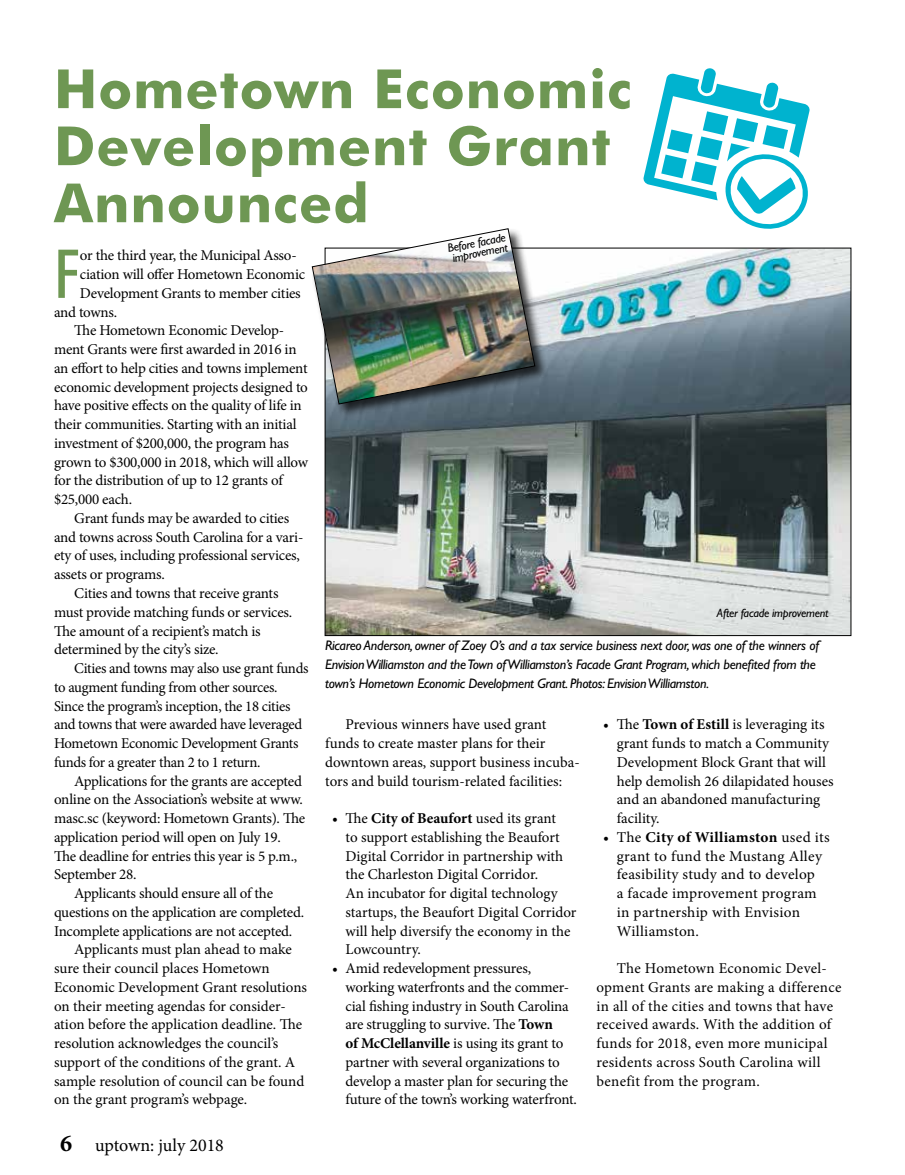
<style>
.page{position:relative;width:905px;height:1175px;background:#fff}
.page>*{position:absolute;margin:0;border:0;box-sizing:border-box;transform-origin:0 0}
.t1{font:500 condensed 67.65px "Futura BT";color:#6e9753}
.t2{font:700 54px/57px "Futura BT";letter-spacing:.02em;color:#6e9753}
.t3{font:18px "Minion Pro";letter-spacing:-.005em;color:#000}
.t4{font:15px/18.8px "Minion Pro";letter-spacing:-.01em;color:#000}
.t5{font:15px/18.8px "Minion Pro";letter-spacing:.02em;color:#000}
.t6{font:15px/18.8px "Minion Pro";letter-spacing:.015em;color:#000}
.t7{font:italic 13.8px/18.8px "Gill Sans Std";letter-spacing:-.02em;color:#000}
.t8{font:italic 12px/10.5px "Gill Sans Std";letter-spacing:-.02em;color:#000}
.s1{font-weight:700;font-size:24px}
.s2{font-weight:700}
</style>
<div class="page">
<img style="left:327px;top:250px;width:522px;height:384px">
<svg style="left:643px;top:68px;width:167px;height:161px"></svg>
<div style="left:311px;top:227px;width:237px;height:191px;background:#000;opacity:.75"></div>
<img style="left:311px;top:228px;width:224px;height:177px">
<h2 class="t2" style="left:54px;top:60px;width:579px">Hometown Economic<br>Development Grant<br>Announced</h2>
<h1 class="t1" style="left:54px;top:233px;width:27px">F</h1>
<p class="t4" style="left:80px;top:246px;width:218px">or the third year, the Municipal Asso-</p>
<p class="t4" style="left:80px;top:265px;width:227px">ciation will offer Hometown Economic</p>
<p class="t4" style="left:80px;top:284px;width:222px">Development Grants to member cities</p>
<p class="t4" style="left:54px;top:302px;width:65px">and towns.</p>
<p class="t4" style="left:74px;top:321px;width:211px">The Hometown Economic Develop-</p>
<p class="t4" style="left:54px;top:340px;width:244px">ment Grants were first awarded in 2016 in</p>
<p class="t4" style="left:54px;top:359px;width:255px">an effort to help cities and towns implement</p>
<p class="t4" style="left:54px;top:377px;width:255px">economic development projects designed to</p>
<p class="t4" style="left:54px;top:396px;width:249px">have positive effects on the quality of life in</p>
<p class="t4" style="left:54px;top:415px;width:244px">their communities. Starting with an initial</p>
<p class="t4" style="left:54px;top:434px;width:236px">investment of $200,000, the program has</p>
<p class="t4" style="left:54px;top:452px;width:255px">grown to $300,000 in 2018, which will allow</p>
<p class="t4" style="left:54px;top:471px;width:230px">for the distribution of up to 12 grants of</p>
<p class="t4" style="left:54px;top:490px;width:80px">$25,000 each.</p>
<p class="t4" style="left:74px;top:509px;width:216px">Grant funds may be awarded to cities</p>
<p class="t4" style="left:54px;top:527px;width:251px">and towns across South Carolina for a vari-</p>
<p class="t4" style="left:54px;top:546px;width:247px">ety of uses, including professional services,</p>
<p class="t4" style="left:54px;top:565px;width:112px">assets or programs.</p>
<p class="t4" style="left:74px;top:584px;width:206px">Cities and towns that receive grants</p>
<p class="t4" style="left:54px;top:602px;width:240px">must provide matching funds or services.</p>
<p class="t4" style="left:54px;top:621px;width:208px">The amount of a recipient’s match is</p>
<p class="t4" style="left:54px;top:640px;width:166px">determined by the city’s size.</p>
<p class="t4" style="left:74px;top:659px;width:236px">Cities and towns may also use grant funds</p>
<p class="t4" style="left:54px;top:677px;width:225px">to augment funding from other sources.</p>
<p class="t4" style="left:54px;top:696px;width:238px">Since the program’s inception, the 18 cities</p>
<p class="t4" style="left:54px;top:715px;width:250px">and towns that were awarded have leveraged</p>
<p class="t4" style="left:54px;top:734px;width:246px">Hometown Economic Development Grants</p>
<p class="t4" style="left:54px;top:752px;width:208px">funds for a greater than 2 to 1 return.</p>
<p class="t4" style="left:74px;top:771px;width:229px">Applications for the grants are accepted</p>
<p class="t4" style="left:54px;top:790px;width:250px">online on the Association’s website at www.</p>
<p class="t4" style="left:54px;top:809px;width:253px">masc.sc (keyword: Hometown Grants). The</p>
<p class="t4" style="left:54px;top:827px;width:228px">application period will open on July 19.</p>
<p class="t4" style="left:54px;top:846px;width:245px">The deadline for entries this year is 5 p.m.,</p>
<p class="t4" style="left:54px;top:865px;width:84px">September 28.</p>
<p class="t4" style="left:74px;top:884px;width:200px">Applicants should ensure all of the</p>
<p class="t4" style="left:54px;top:902px;width:251px">questions on the application are completed.</p>
<p class="t4" style="left:54px;top:921px;width:240px">Incomplete applications are not accepted.</p>
<p class="t4" style="left:74px;top:940px;width:219px">Applicants must plan ahead to make</p>
<p class="t4" style="left:54px;top:959px;width:217px">sure their council places Hometown</p>
<p class="t4" style="left:54px;top:977px;width:254px">Economic Development Grant resolutions</p>
<p class="t4" style="left:54px;top:996px;width:233px">on their meeting agendas for consider-</p>
<p class="t4" style="left:54px;top:1015px;width:249px">ation before the application deadline. The</p>
<p class="t4" style="left:54px;top:1034px;width:226px">resolution acknowledges the council’s</p>
<p class="t4" style="left:54px;top:1052px;width:243px">support of the conditions of the grant. A</p>
<p class="t4" style="left:54px;top:1071px;width:252px">sample resolution of council can be found</p>
<p class="t4" style="left:54px;top:1090px;width:195px">on the grant program’s webpage.</p>
<p class="t3" style="left:60px;top:1133px;width:165px"><span class="s1">6</span> uptown: july 2018</p>
<p class="t8" style="left:447px;top:243px;width:61px;rotate:-11deg">Before facade improvement</p>
<p class="t8" style="left:717px;top:607px;width:113px">After facade improvement</p>
<p class="t7" style="left:325px;top:636px;width:495px">Ricareo Anderson, owner of Zoey O’s and a tax service business next door, was one of the winners of<br>Envision Williamston and the Town of Williamston’s Facade Grant Program, which benefited from the town’s Hometown Economic Development Grant. Photos: Envision Williamston.</p>
<p class="t4" style="left:325px;top:715px;width:256px;text-indent:20px">Previous winners have used grant funds to create master plans for their downtown areas, support business incuba&shy;tors and build tourism-related facilities:</p>
<p class="t4" style="left:345px;top:809px;width:232px;text-indent:-14px">• The <span class="s2">City of Beaufort</span> used its grant<br>to support establishing the Beaufort Digital Corridor in partnership with the Charleston Digital Corridor.<br>An incubator for digital technology startups, the Beaufort Digital Corridor will help diversify the economy in the Lowcountry.</p>
<p class="t4" style="left:345px;top:959px;width:233px;text-indent:-13px">• Amid redevelopment pressures, working waterfronts and the commer&shy;cial fishing industry in South Carolina are struggling to survive. The <span class="s2">Town<br>of McClellanville</span> is using its grant to partner with several organizations to develop a master plan for securing the future of the town’s working waterfront.</p>
<p class="t4" style="left:616px;top:715px;width:218px;text-indent:-14px">• The <span class="s2">Town of Estill</span> is leveraging its grant funds to match a Community<br>Development Block Grant that will help demolish 26 dilapidated houses and an abandoned manufacturing facility.</p>
<p class="t6" style="left:616px;top:827px;width:214px;text-indent:-13px">• The <span class="s2">City of Williamston</span> used its grant to fund the Mustang Alley feasibility study and to develop<br>a facade improvement program in partnership with Envision<br>Williamston.</p>
<p class="t5" style="left:596px;top:959px;width:246px;text-indent:20px">The Hometown Economic Devel&shy;opment Grants are making a difference in all of the cities and towns that have received awards. With the addition of funds for 2018, even more municipal residents across South Carolina will benefit from the program.</p>
</div>
